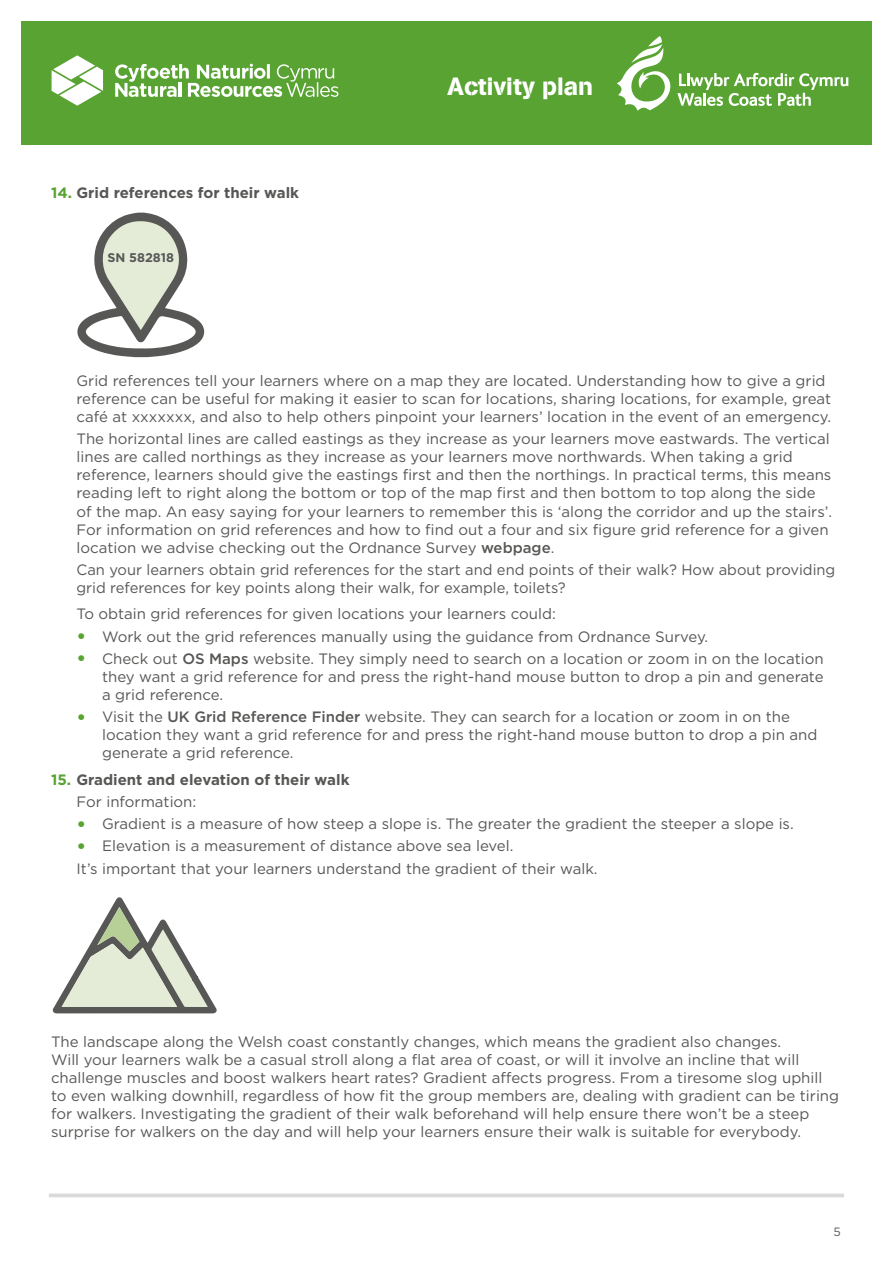
<style>
.page{position:relative;width:893px;height:1263px;background:#fff}
.page>*{position:absolute;margin:0;border:0;box-sizing:border-box;transform-origin:0 0}
.t1{font:24.75px "AG Book Stencil";color:#fff}
.t2{font:15px/18px "Gotham";color:#575756}
.t3{font:700 15px/22.2px "Gotham";color:#575756}
.t4{font:700 12.6px "Gotham";color:#575756}
.t5{font:12px "Gotham";color:#575756}
.s1{color:#58a332}
.s2{font-weight:500}
.s3{font-weight:700;font-size:19.5px;color:#58a332}
.s4{font-weight:400}
</style>
<div class="page">
<svg style="left:49px;top:1193px;width:795px;height:4px;fill:#dadada"></svg>
<svg style="left:77px;top:212px;width:127px;height:145px"></svg>
<div style="left:21px;top:21px;width:851px;height:124px;background:#58a332"></div>
<svg style="left:52px;top:55px;width:51px;height:51px"></svg>
<svg style="left:115px;top:64px;width:223px;height:33px"></svg>
<svg style="left:617px;top:36px;width:231px;height:75px"></svg>
<svg style="left:53px;top:897px;width:164px;height:116px"></svg>
<p class="t3" style="left:51px;top:181px;width:250px"><span class="s1">14.</span> Grid references for their walk</p>
<p class="t4" style="left:107px;top:250px;width:68px">SN 582818</p>
<h1 class="t1" style="left:447px;top:72px;width:147px">Activity plan</h1>
<p class="t2" style="left:77px;top:372px;width:756px">Grid references tell your learners where on a map they are located. Understanding how to give a grid reference can be useful for making it easier to scan for locations, sharing locations, for example, great café at xxxxxxx, and also to help others pinpoint your learners’ location in the event of an emergency.</p>
<p class="t2" style="left:77px;top:430px;width:757px">The horizontal lines are called eastings as they increase as your learners move eastwards. The vertical lines are called northings as they increase as your learners move northwards. When taking a grid reference, learners should give the eastings first and then the northings. In practical terms, this means reading left to right along the bottom or top of the map first and then bottom to top along the side of the map. An easy saying for your learners to remember this is ‘along the corridor and up the stairs’.<br>For information on grid references and how to find out a four and six figure grid reference for a given location we advise checking out the Ordnance Survey <span class="s2">webpage</span>.</p>
<p class="t2" style="left:77px;top:560px;width:760px">Can your learners obtain grid references for the start and end points of their walk? How about providing grid references for key points along their walk, for example, toilets?</p>
<p class="t2" style="left:77px;top:605px;width:481px">To obtain grid references for given locations your learners could:</p>
<p class="t2" style="left:77px;top:627px;width:633px"><span class="s3">•</span> Work out the grid references manually using the guidance from Ordnance Survey.</p>
<p class="t2" style="left:102px;top:649px;width:723px;text-align:justify;text-indent:-26px"><span class="s3">•</span> Check out <span class="s2">OS Maps</span> website. They simply need to search on a location or zoom in on the location they want a grid reference for and press the right-hand mouse button to drop a pin and generate a grid reference.</p>
<p class="t2" style="left:102px;top:707px;width:717px;text-indent:-26px"><span class="s3">•</span> Visit the <span class="s2">UK Grid Reference Finder</span> website. They can search for a location or zoom in on the location they want a grid reference for and press the right-hand mouse button to drop a pin and generate a grid reference.</p>
<p class="t3" style="left:77px;top:768px;width:274px;text-indent:-26px"><span class="s1">15.</span> Gradient and elevation of their walk<br><span class="s4">For information:</span></p>
<p class="t2" style="left:77px;top:814px;width:719px"><span class="s3">•</span> Gradient is a measure of how steep a slope is. The greater the gradient the steeper a slope is.</p>
<p class="t2" style="left:77px;top:834px;width:522px;line-height:22.2px"><span class="s3">•</span> Elevation is a measurement of distance above sea level.<br>It’s important that your learners understand the gradient of their walk.</p>
<p class="t2" style="left:51px;top:1033px;width:790px">The landscape along the Welsh coast constantly changes, which means the gradient also changes.<br>Will your learners walk be a casual stroll along a flat area of coast, or will it involve an incline that will challenge muscles and boost walkers heart rates? Gradient affects progress. From a tiresome slog uphill to even walking downhill, regardless of how fit the group members are, dealing with gradient can be tiring for walkers. Investigating the gradient of their walk beforehand will help ensure there won’t be a steep surprise for walkers on the day and will help your learners ensure their walk is suitable for everybody.</p>
<p class="t5" style="left:833px;top:1224px;width:9px">5</p>
</div>
